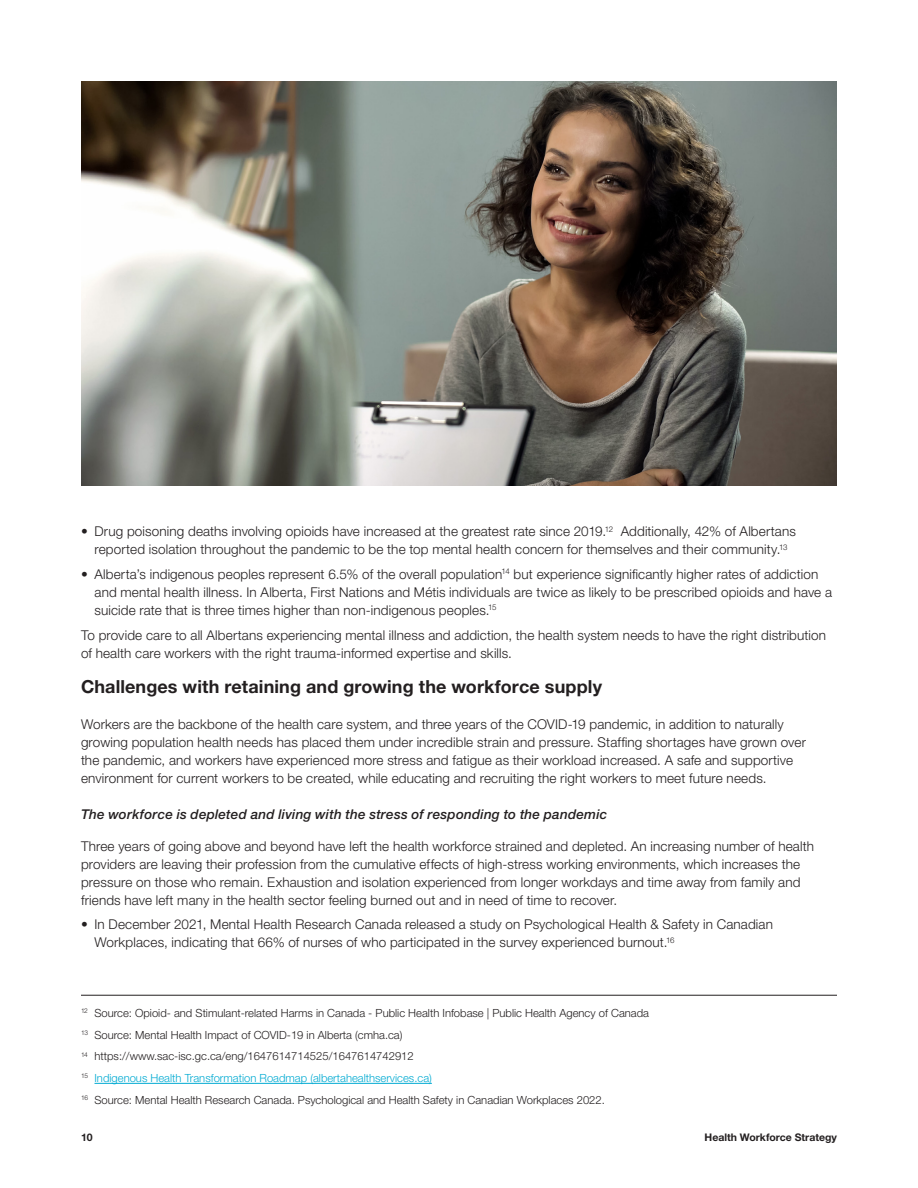
<style>
.page{position:relative;width:918px;height:1188px;background:#fff}
.page>*{position:absolute;margin:0;border:0;box-sizing:border-box;transform-origin:0 0}
.Subheading_1{font:700 18px "Helvetica Neue LT Std";letter-spacing:.005em;color:#231f20}
.Body_Copy{font:300 13.5px/18px "Helvetica Neue LT Std";letter-spacing:.01em;color:#231f20}
.Bullets_-_Lvl_1{font:300 13.5px/18px "Helvetica Neue LT Std";letter-spacing:.01em;color:#231f20}
.Body_Copy-2{font:italic 500 13.5px "Helvetica Neue LT Std";letter-spacing:.015em;color:#231f20}
.t1{font:300 11.25px "Helvetica Neue LT Std";color:#231f20}
.t2{font:300 11.25px "Helvetica Neue LT Std";color:#00aad2}
.t3{font:700 10.5px "Helvetica Neue LT Std";color:#231f20}
</style>
<div class="page">
<hr style="left:81px;top:995px;width:756px;height:1px;background:#231f20">
<hr style="left:94px;top:1083px;width:338px;height:1px;background:#00aad2">
<img style="left:81px;top:81px;width:756px;height:405px">
<p class="Body_Copy" style="left:81px;top:522px;width:717px;text-align:center">• Drug poisoning deaths involving opioids have increased at the greatest rate since 2019.<sup>12</sup> Additionally, 42% of Albertans reported isolation throughout the pandemic to be the top mental health concern for themselves and their community.<sup>13</sup></p>
<p class="Body_Copy" style="left:94px;top:565px;width:739px;text-indent:-14px">• Alberta’s indigenous peoples represent 6.5% of the overall population<sup>14</sup> but experience significantly higher rates of addiction and mental health illness. In Alberta, First Nations and Métis individuals are twice as likely to be prescribed opioids and have a suicide rate that is three times higher than non-indigenous peoples.<sup>15</sup></p>
<p class="Bullets_-_Lvl_1" style="left:81px;top:626px;width:747px">To provide care to all Albertans experiencing mental illness and addiction, the health system needs to have the right distribution of health care workers with the right trauma-informed expertise and skills.</p>
<p class="Subheading_1" style="left:81px;top:675px;width:523px">Challenges with retaining and growing the workforce supply</p>
<p class="Body_Copy" style="left:81px;top:715px;width:726px">Workers are the backbone of the health care system, and three years of the COVID-19 pandemic, in addition to naturally growing population health needs has placed them under incredible strain and pressure. Staffing shortages have grown over the pandemic, and workers have experienced more stress and fatigue as their workload increased. A safe and supportive environment for current workers to be created, while educating and recruiting the right workers to meet future needs.</p>
<p class="Body_Copy-2" style="left:81px;top:806px;width:528px">The workforce is depleted and living with the stress of responding to the pandemic</p>
<p class="Bullets_-_Lvl_1" style="left:81px;top:836px;width:735px">Three years of going above and beyond have left the health workforce strained and depleted. An increasing number of health providers are leaving their profession from the cumulative effects of high-stress working environments, which increases the pressure on those who remain. Exhaustion and isolation experienced from longer workdays and time away from family and friends have left many in the health sector feeling burned out and in need of time to recover.</p>
<p class="Body_Copy" style="left:94px;top:915px;width:680px;text-indent:-14px">• In December 2021, Mental Health Research Canada released a study on Psychological Health &amp; Safety in Canadian<br>Workplaces, indicating that 66% of nurses of who participated in the survey experienced burnout.<sup>16</sup></p>
<p class="t1" style="left:81px;top:1006px;width:570px"><sup>12</sup> Source: Opioid- and Stimulant-related Harms in Canada - Public Health Infobase | Public Health Agency of Canada</p>
<p class="t1" style="left:81px;top:1028px;width:323px"><sup>13</sup> Source: Mental Health Impact of COVID-19 in Alberta (cmha.ca)</p>
<p class="t1" style="left:81px;top:1050px;width:334px"><sup>14</sup> https://www.sac-isc.gc.ca/eng/1647614714525/1647614742912</p>
<p class="t2" style="left:81px;top:1071px;width:352px"><sup>15</sup> Indigenous Health Transformation Roadmap (albertahealthservices.ca)</p>
<p class="t1" style="left:81px;top:1093px;width:525px"><sup>16</sup> Source: Mental Health Research Canada. Psychological and Health Safety in Canadian Workplaces 2022.</p>
<p class="t3" style="left:81px;top:1131px;width:13px">10</p>
<p class="t3" style="left:705px;top:1131px;width:134px">Health Workforce Strategy</p>
</div>
